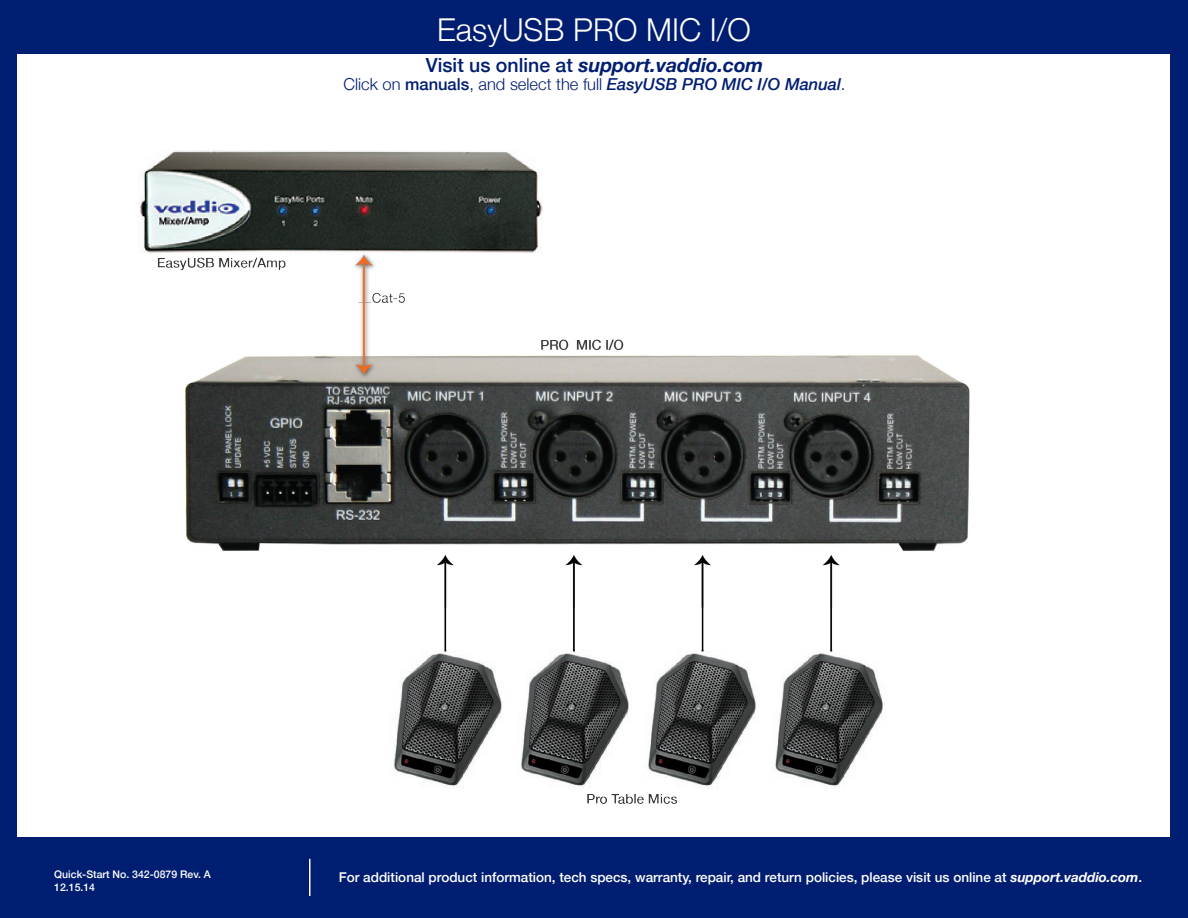
<style>
.page{position:relative;width:1188px;height:918px;background:#001e71}
.page>*{position:absolute;margin:0;border:0;box-sizing:border-box;transform-origin:0 0}
.t1{font:300 31.5px "Helvetica Neue";color:#fff}
.t2{font:italic 700 19.5px "Helvetica Neue";color:#001e71}
.t3{font:300 16.5px "Helvetica Neue";color:#001e71}
.t4{font:500 13.5px "Helvetica Neue";color:#fff}
.t5{font:500 10.5px "Helvetica Neue";color:#fff}
.s1{font-weight:500;font-style:normal}
.s2{font-weight:500}
.s3{font-weight:500;font-style:italic}
.s4{font-weight:700;font-style:italic}
</style>
<div class="page">
<div style="left:18px;top:54px;width:1152px;height:783px;background:#fff"></div>
<img style="left:139px;top:150px;width:831px;height:654px">
<hr style="left:309px;top:859px;width:1px;height:37px;background:#fff">
<p class="t1" style="left:437px;top:5px;width:315px">EasyUSB PRO MIC I/O</p>
<p class="t2" style="left:426px;top:50px;width:339px"><span class="s1">Visit us online at</span> support.vaddio.com</p>
<p class="t3" style="left:343px;top:71px;width:504px">Click on <span class="s2">manuals</span>, and select the full <span class="s3">EasyUSB PRO MIC I/O Manual</span>.</p>
<p class="t5" style="left:54px;top:866px;width:158px">Quick-Start No. 342-0879 Rev. A</p>
<p class="t5" style="left:54px;top:879px;width:42px">12.15.14</p>
<p class="t4" style="left:339px;top:866px;width:805px">For additional product information, tech specs, warranty, repair, and return policies, please visit us online at <span class="s4">support.vaddio.com</span>.</p>
</div>
